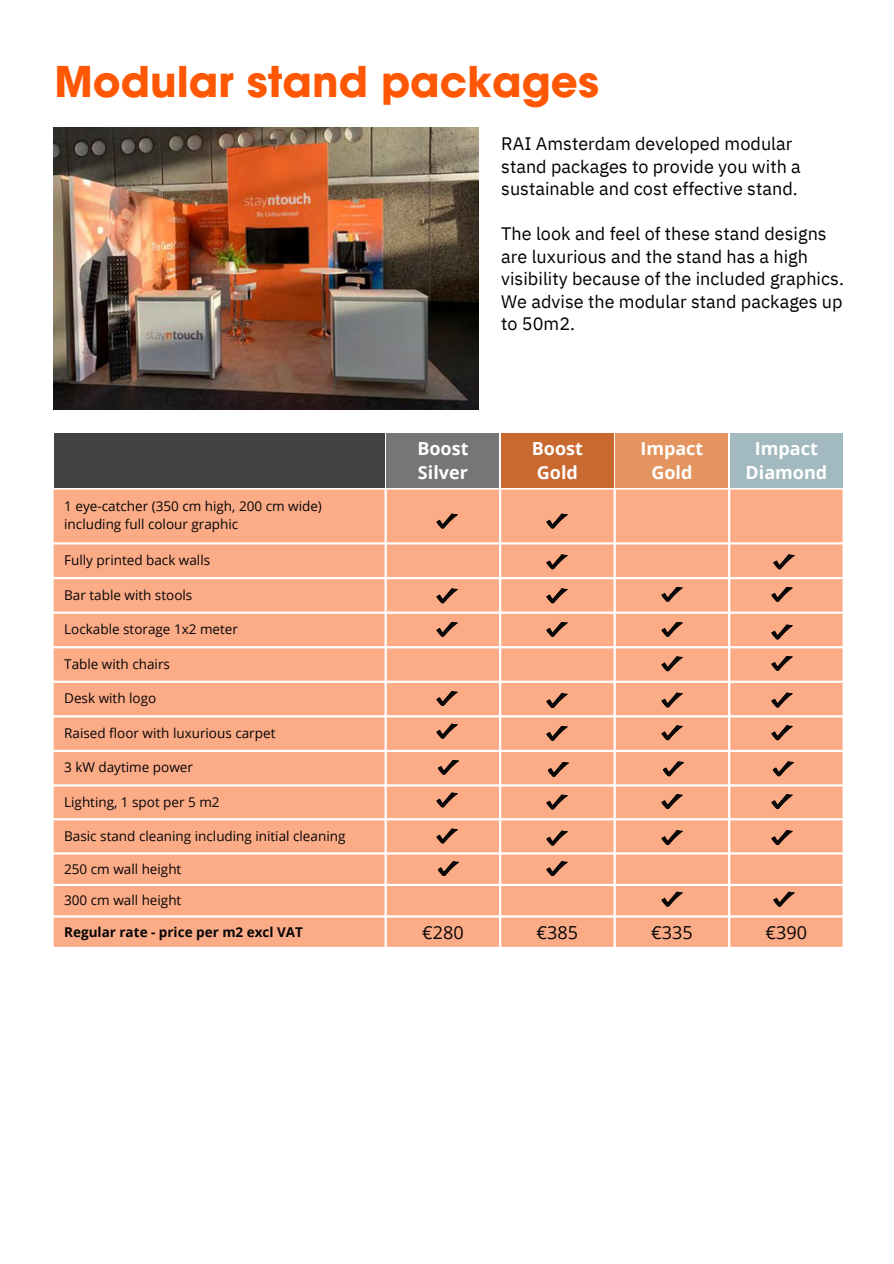
<style>
.page{position:relative;width:894px;height:1264px;background:#fff}
.page>*{position:absolute;margin:0;border:0;box-sizing:border-box;transform-origin:0 0}
.t1{font:700 42px "ITC Avant Garde Std";color:#ff5703}
.t2{font:18px/22.5px "IBM Plex Sans";color:#000}
.t3{font:700 18px/24.8px "Open Sans";color:#fff}
.t4{font:18px "Open Sans";color:#000}
.t5{font:13.5px/18px "Open Sans";color:#000}
.t6{font:700 13.5px "Open Sans";color:#000}
</style>
<div class="page">
<img style="left:54px;top:127px;width:424px;height:283px">
<div style="left:54px;top:433px;width:330px;height:54px;background:#3f3e3f"></div>
<div style="left:386px;top:433px;width:113px;height:54px;background:#737373"></div>
<div style="left:501px;top:433px;width:112px;height:54px;background:#c9662b"></div>
<div style="left:615px;top:433px;width:112px;height:54px;background:#e4935c"></div>
<div style="left:730px;top:433px;width:112px;height:54px;background:#a0b8bf"></div>
<svg style="left:54px;top:489px;width:788px;height:457px;background:#fcb18f"></svg>
<svg style="left:437px;top:514px;width:20px;height:14px"></svg>
<svg style="left:546px;top:514px;width:21px;height:14px"></svg>
<svg style="left:773px;top:554px;width:20px;height:15px"></svg>
<svg style="left:546px;top:554px;width:21px;height:15px"></svg>
<svg style="left:437px;top:588px;width:20px;height:15px"></svg>
<svg style="left:661px;top:587px;width:21px;height:14px"></svg>
<svg style="left:546px;top:588px;width:21px;height:15px"></svg>
<svg style="left:771px;top:587px;width:20px;height:14px"></svg>
<svg style="left:437px;top:622px;width:20px;height:14px"></svg>
<svg style="left:546px;top:622px;width:21px;height:14px"></svg>
<svg style="left:661px;top:622px;width:21px;height:14px"></svg>
<svg style="left:771px;top:624px;width:20px;height:15px"></svg>
<svg style="left:661px;top:656px;width:21px;height:15px"></svg>
<svg style="left:771px;top:656px;width:20px;height:14px"></svg>
<svg style="left:546px;top:693px;width:21px;height:15px"></svg>
<svg style="left:437px;top:691px;width:20px;height:14px"></svg>
<svg style="left:661px;top:692px;width:21px;height:15px"></svg>
<svg style="left:771px;top:692px;width:20px;height:15px"></svg>
<svg style="left:438px;top:861px;width:20px;height:15px"></svg>
<svg style="left:546px;top:861px;width:21px;height:15px"></svg>
<svg style="left:661px;top:892px;width:21px;height:14px"></svg>
<svg style="left:773px;top:892px;width:20px;height:14px"></svg>
<svg style="left:546px;top:726px;width:21px;height:14px"></svg>
<svg style="left:437px;top:724px;width:20px;height:14px"></svg>
<svg style="left:661px;top:725px;width:21px;height:15px"></svg>
<svg style="left:771px;top:725px;width:20px;height:15px"></svg>
<svg style="left:548px;top:762px;width:20px;height:14px"></svg>
<svg style="left:438px;top:760px;width:20px;height:14px"></svg>
<svg style="left:663px;top:761px;width:20px;height:15px"></svg>
<svg style="left:773px;top:761px;width:20px;height:15px"></svg>
<svg style="left:546px;top:794px;width:21px;height:15px"></svg>
<svg style="left:437px;top:792px;width:20px;height:15px"></svg>
<svg style="left:661px;top:794px;width:21px;height:14px"></svg>
<svg style="left:771px;top:794px;width:20px;height:14px"></svg>
<svg style="left:546px;top:830px;width:21px;height:15px"></svg>
<svg style="left:437px;top:828px;width:20px;height:15px"></svg>
<svg style="left:661px;top:830px;width:21px;height:15px"></svg>
<svg style="left:771px;top:830px;width:20px;height:15px"></svg>
<p class="t1" style="left:54px;top:66px;width:545px">Modular stand packages</p>
<p class="t2" style="left:501px;top:132px;width:293px">RAI Amsterdam developed modular</p>
<p class="t2" style="left:501px;top:154px;width:301px">stand packages to provide you with a sustainable and cost effective stand.</p>
<p class="t2" style="left:501px;top:222px;width:344px">The look and feel of these stand designs are luxurious and the stand has a high visibility because of the included graphics.<br>We advise the modular stand packages up to 50m2.</p>
<h2 class="t3" style="left:417px;top:435px;width:53px">Boost<br>Silver</h2>
<h2 class="t3" style="left:531px;top:435px;width:53px">Boost<br>Gold</h2>
<h2 class="t3" style="left:640px;top:435px;width:64px;text-align:center">Impact<br>Gold</h2>
<h2 class="t3" style="left:745px;top:435px;width:83px;text-align:center">Impact<br>Diamond</h2>
<p class="t5" style="left:64px;top:496px;width:259px">1 eye-catcher (350 cm high, 200 cm wide) including full colour graphic</p>
<p class="t5" style="left:64px;top:550px;width:147px">Fully printed back walls</p>
<p class="t5" style="left:64px;top:585px;width:130px">Bar table with stools</p>
<p class="t5" style="left:64px;top:620px;width:175px">Lockable storage 1x2 meter</p>
<p class="t5" style="left:64px;top:654px;width:107px">Table with chairs</p>
<p class="t5" style="left:64px;top:689px;width:93px">Desk with logo</p>
<p class="t5" style="left:64px;top:723px;width:213px">Raised floor with luxurious carpet</p>
<p class="t5" style="left:64px;top:758px;width:130px">3 kW daytime power</p>
<p class="t5" style="left:64px;top:792px;width:157px">Lighting, 1 spot per 5 m2</p>
<p class="t5" style="left:64px;top:826px;width:282px">Basic stand cleaning including initial cleaning</p>
<p class="t5" style="left:64px;top:859px;width:119px">250 cm wall height</p>
<p class="t5" style="left:64px;top:891px;width:119px">300 cm wall height</p>
<p class="t6" style="left:64px;top:922px;width:240px">Regular rate - price per m2 excl VAT</p>
<h2 class="t4" style="left:422px;top:919px;width:43px">€280</h2>
<h2 class="t4" style="left:536px;top:919px;width:43px">€385</h2>
<h2 class="t4" style="left:651px;top:919px;width:43px">€335</h2>
<h2 class="t4" style="left:765px;top:919px;width:43px">€390</h2>
</div>
